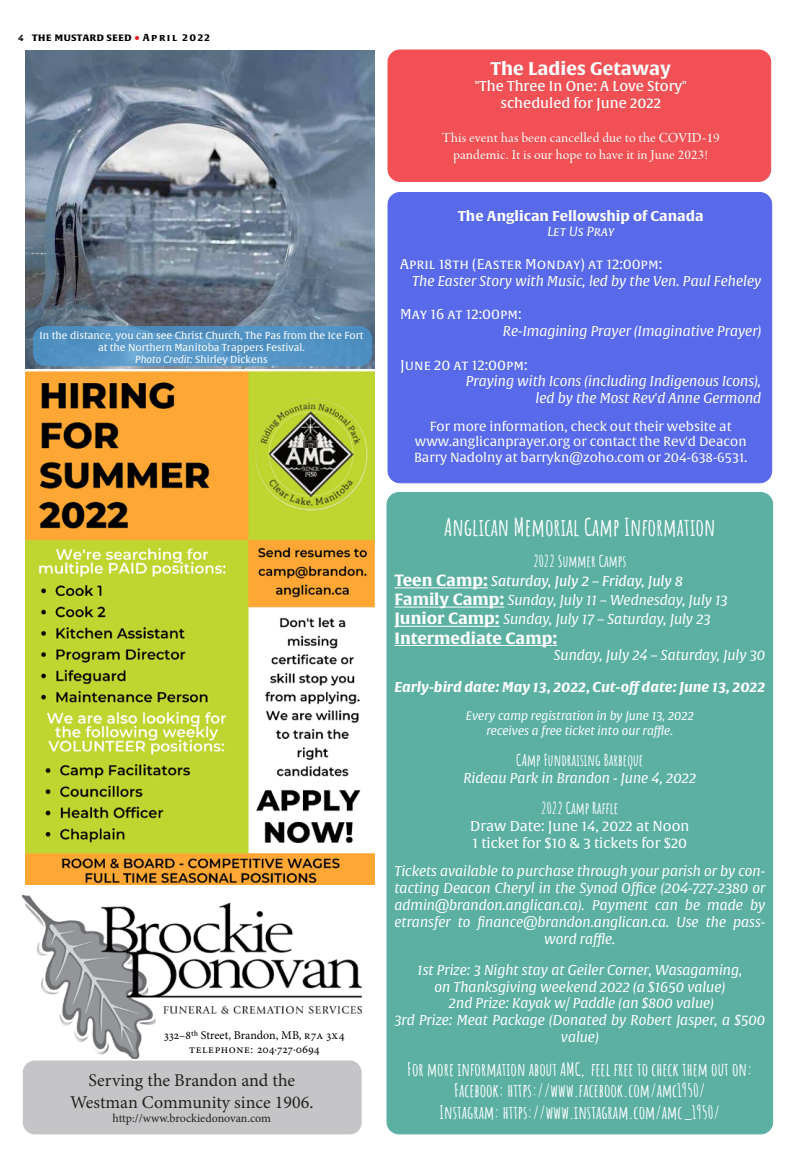
<style>
.page{position:relative;width:792px;height:1152px;background:#fff}
.page>*{position:absolute;margin:0;border:0;box-sizing:border-box;transform-origin:0 0}
.t1{font:700 24px "Amatic SC";color:#fff}
.t2{font:700 18px/21.6px "Amatic SC";color:#fff;text-align:center}
.t3{font:18px/21.6px "Minion Pro";color:#000;text-align:center}
.t4{font:700 18px "Alverata";color:#fff}
.t5{font:700 16px "Amatic SC";color:#fff}
.t6{font:700 16px "Alverata";color:#fff}
.t7{font:italic 14px/16.8px "Alverata";color:#fff;text-align:center}
.t8{font:14px/16.8px "Alverata";color:#fff}
.t9{font:14px/16.8px "Agmena Pro";color:#fff;text-align:center}
.t10{font:italic 700 14px "Alverata";color:#fff}
.t11{font:14px/16.8px "Alverata Md";color:#fff;text-align:center}
.t12{font:italic 14px "Alverata Md";color:#fff}
.t13{font:700 14px "Alverata";color:#fff}
.t14{font:13px/15.6px "Alverata";color:#fff;text-align:center}
.t15{font:italic 13px "Alverata";color:#fff}
.t16{font:12px/14.4px "Minion Pro";color:#000;text-align:center}
.t17{font:italic 12px/14.4px "Alverata";color:#fff;text-align:center}
.t18{font:700 10.8px "Alverata";color:#000}
.t19{font:10px/12px "Alverata";color:#fff;text-align:center}
.s1{font-size:8.4px}
.s2{color:#ed1d24}
.s3{font-size:10px}
.s4{font-style:italic}
.s5{font-family:"Alverata";font-weight:700;font-style:normal;font-size:16px}
.s6{font-weight:700;font-style:normal;font-size:16px}
</style>
<div class="page">
<div style="left:23px;top:1061px;width:339px;height:73px;background:#c5c5c8;border-radius:12px"></div>
<img style="left:23px;top:896px;width:339px;height:162px">
<div style="left:387px;top:492px;width:386px;height:642px;background:#5bb0a2;border-radius:12px"></div>
<div style="left:388px;top:192px;width:384px;height:291px;background:#5869ea;border-radius:12px"></div>
<div style="left:388px;top:192px;width:384px;height:291px;border:1px solid #293ee5;border-radius:12px"></div>
<img style="left:25px;top:372px;width:350px;height:513px">
<hr style="left:394px;top:587px;width:94px;height:1px;background:#fff">
<hr style="left:394px;top:607px;width:110px;height:1px;background:#fff">
<hr style="left:394px;top:626px;width:106px;height:1px;background:#fff">
<hr style="left:394px;top:645px;width:163px;height:1px;background:#fff">
<div style="left:388px;top:50px;width:383px;height:131px;background:#f15154;border-radius:12px"></div>
<div style="left:388px;top:50px;width:383px;height:132px;border:1px solid #ed1f24;border-radius:12px"></div>
<img style="left:25px;top:50px;width:350px;height:318px">
<div style="left:34px;top:327px;width:338px;height:39px;background:linear-gradient(to bottom,#5191c2,#5898c9);border-radius:12px"></div>
<div style="left:33px;top:326px;width:339px;height:40px;border:1px solid #4a98d2;border-radius:12px"></div>
<p class="t18" style="left:18px;top:30px;width:194px"><span class="s1">4</span> the mustard seed <span class="s2">•</span> <span class="s3">April 2022</span></p>
<p class="t19" style="left:40px;top:330px;width:326px">In the distance, you can see Christ Church, The Pas from the Ice Fort at the Northern Manitoba Trappers Festival.<br><span class="s4">Photo Credit:</span> Shirley Dickens</p>
<p class="t16" style="left:164px;top:1028px;width:182px">332–8th Street, Brandon, MB, r7a 3x4 telephone: 204·727·0694</p>
<p class="t3" style="left:70px;top:1070px;width:245px">Serving the Brandon and the<br>Westman Community since 1906.</p>
<p class="t16" style="left:113px;top:1112px;width:160px">http://www.brockiedonovan.com</p>
<p class="t4" style="left:491px;top:57px;width:182px">The Ladies Getaway</p>
<p class="t11" style="left:475px;top:78px;width:214px">"The Three In One: A Love Story" scheduled for June 2022</p>
<p class="t9" style="left:442px;top:129px;width:280px">This event has been cancelled due to the COVID-19 pandemic. It is our hope to have it in June 2023!</p>
<p class="t13" style="left:458px;top:207px;width:248px">The Anglican Fellowship of Canada</p>
<p class="t15" style="left:547px;top:224px;width:68px">Let Us Pray</p>
<p class="t8" style="left:400px;top:256px;width:264px">April 18th (Easter Monday) at 12:00pm:</p>
<p class="t7" style="left:412px;top:273px;width:350px">The Easter Story with Music, led by the Ven. Paul Feheley</p>
<p class="t8" style="left:400px;top:306px;width:123px">May 16 at 12:00pm:</p>
<p class="t7" style="left:503px;top:323px;width:260px">Re-Imagining Prayer (Imaginative Prayer)</p>
<p class="t8" style="left:400px;top:357px;width:129px">June 20 at 12:00pm:</p>
<p class="t7" style="left:466px;top:373px;width:297px;text-align:right">Praying with Icons (including Indigenous Icons), led by the Most Rev'd Anne Germond</p>
<p class="t14" style="left:414px;top:419px;width:335px">For more information, check out their website at www.anglicanprayer.org or contact the Rev'd Deacon<br>Barry Nadolny at barrykn@zoho.com or 204-638-6531.</p>
<h1 class="t1" style="left:444px;top:508px;width:273px">Anglican Memorial Camp Information</h1>
<p class="t5" style="left:533px;top:549px;width:94px">2022 Summer Camps</p>
<p class="t12" style="left:394px;top:572px;width:290px"><span class="s5">Teen Camp:</span> Saturday, July 2 – Friday, July 8</p>
<p class="t7" style="left:394px;top:591px;width:335px;line-height:19.2px;text-align:left"><span class="s6">Family Camp:</span> Sunday, July 11 – Wednesday, July 13<br><span class="s6">Junior Camp:</span> Sunday, July 17 – Saturday, July 23</p>
<p class="t6" style="left:394px;top:628px;width:164px">Intermediate Camp:</p>
<p class="t7" style="left:554px;top:647px;width:213px">Sunday, July 24 – Saturday, July 30</p>
<p class="t10" style="left:394px;top:678px;width:372px">Early-bird date: May 13, 2022, Cut-off date: June 13, 2022</p>
<p class="t17" style="left:466px;top:709px;width:230px">Every camp registration in by June 13, 2022 receives a free ticket into our raffle.</p>
<p class="t5" style="left:516px;top:748px;width:129px">CAmp Fundraising Barbeque</p>
<p class="t7" style="left:463px;top:770px;width:234px">Rideau Park in Brandon - June 4, 2022</p>
<p class="t5" style="left:541px;top:796px;width:79px">2022 Camp Raffle</p>
<p class="t8" style="left:470px;top:818px;width:221px">Draw Date: June 14, 2022 at Noon<br>1 ticket for $10 &amp; 3 tickets for $20</p>
<p class="t7" style="left:394px;top:863px;width:373px">Tickets available to purchase through your parish or by con&shy;tacting Deacon Cheryl in the Synod Office (204-727-2380 or admin@brandon.anglican.ca). Payment can be made by etransfer to finance@brandon.anglican.ca. Use the pass&shy;word raffle.</p>
<p class="t7" style="left:394px;top:962px;width:372px">1st Prize: 3 Night stay at Geiler Corner, Wasagaming,<br>on Thanksgiving weekend 2022 (a $1650 value)<br>2nd Prize: Kayak w/ Paddle (an $800 value)<br>3rd Prize: Meat Package (Donated by Robert Jasper, a $500 value)</p>
<p class="t2" style="left:407px;top:1057px;width:347px">For more information about AMC, feel free to check them out on:<br>Facebook: https://www.facebook.com/amc1950/<br>Instagram: https://www.instagram.com/amc_1950/</p>
</div>
